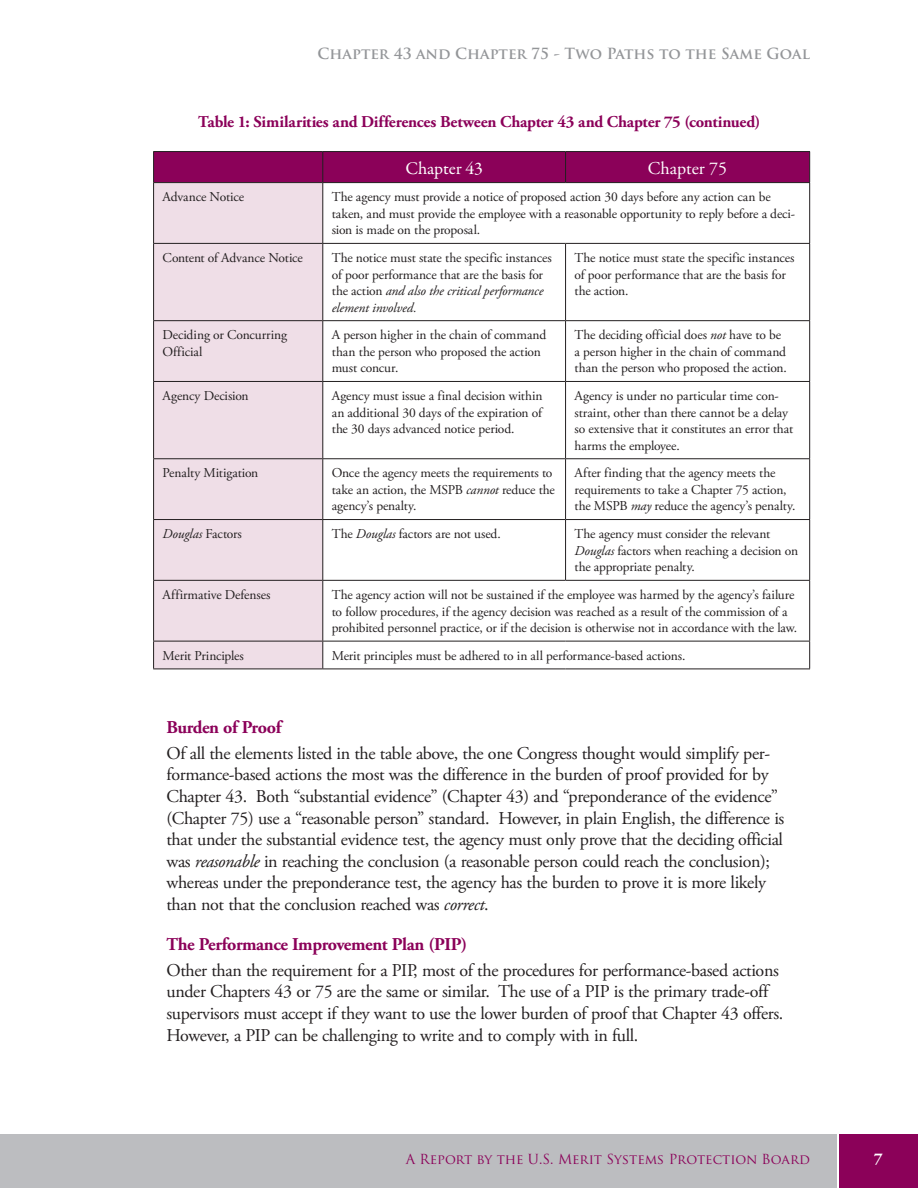
<style>
.page{position:relative;width:918px;height:1188px;background:#fff}
.page>*{position:absolute;margin:0;border:0;box-sizing:border-box;transform-origin:0 0}
.t1{font:18px/21.6px "Adobe Garamond Pro";letter-spacing:-.02em;color:#231f20}
.t2{font:700 18px "Adobe Garamond Pro";letter-spacing:-.02em;color:#8b0159}
.t3{font:18px "Garamond Premr Pro";letter-spacing:-.01em;color:#fff}
.t4{font:18px "Adobe Garamond Pro";color:#fff}
.Table_H1{font:700 16.5px "Adobe Garamond Pro";letter-spacing:-.015em;color:#8b0159}
.t5{font:700 16.5px "Adobe Garamond Pro";color:#fff}
.t6{font:700 15px "Trajan Pro";color:#939598}
.Table_P{font:13.5px/16.5px "Adobe Garamond Pro";letter-spacing:-.015em;color:#231f20}
.t7{font:13.5px "Trajan Pro";color:#8b0159}
.Table_P-2{font:italic 13.5px "Adobe Garamond Pro";letter-spacing:-.005em;color:#231f20}
.s1{font-style:italic}
.s2{font-style:normal}
</style>
<div class="page">
<div style="left:0;top:1134px;width:837px;height:54px;background:#bcbdc0"></div>
<div style="left:840px;top:1134px;width:78px;height:54px;background:#8b0159"></div>
<div style="left:154px;top:152px;width:655px;height:30px;background:#8b0159"></div>
<div style="left:154px;top:183px;width:168px;height:486px;background:#efdee7"></div>
<hr style="left:153px;top:151px;width:170px;height:1px;background:#231f20">
<hr style="left:153px;top:152px;width:1px;height:30px;background:#231f20">
<hr style="left:323px;top:151px;width:243px;height:1px;background:#231f20">
<hr style="left:322px;top:152px;width:1px;height:30px;background:#231f20">
<hr style="left:566px;top:151px;width:244px;height:1px;background:#231f20">
<hr style="left:565px;top:152px;width:1px;height:30px;background:#231f20">
<hr style="left:809px;top:152px;width:1px;height:30px;background:#231f20">
<hr style="left:153px;top:182px;width:170px;height:1px;background:#231f20">
<hr style="left:153px;top:183px;width:1px;height:60px;background:#231f20">
<hr style="left:323px;top:182px;width:243px;height:1px;background:#231f20">
<hr style="left:322px;top:183px;width:1px;height:60px;background:#231f20">
<hr style="left:566px;top:182px;width:244px;height:1px;background:#231f20">
<hr style="left:809px;top:183px;width:1px;height:60px;background:#231f20">
<hr style="left:153px;top:243px;width:170px;height:1px;background:#231f20">
<hr style="left:153px;top:244px;width:1px;height:76px;background:#231f20">
<hr style="left:323px;top:243px;width:243px;height:1px;background:#231f20">
<hr style="left:322px;top:244px;width:1px;height:76px;background:#231f20">
<hr style="left:566px;top:243px;width:244px;height:1px;background:#231f20">
<hr style="left:565px;top:244px;width:1px;height:76px;background:#231f20">
<hr style="left:809px;top:244px;width:1px;height:76px;background:#231f20">
<hr style="left:153px;top:320px;width:170px;height:1px;background:#231f20">
<hr style="left:153px;top:321px;width:1px;height:60px;background:#231f20">
<hr style="left:323px;top:320px;width:243px;height:1px;background:#231f20">
<hr style="left:322px;top:321px;width:1px;height:60px;background:#231f20">
<hr style="left:566px;top:320px;width:244px;height:1px;background:#231f20">
<hr style="left:565px;top:321px;width:1px;height:60px;background:#231f20">
<hr style="left:809px;top:321px;width:1px;height:60px;background:#231f20">
<hr style="left:153px;top:381px;width:170px;height:1px;background:#231f20">
<hr style="left:153px;top:382px;width:1px;height:76px;background:#231f20">
<hr style="left:323px;top:381px;width:243px;height:1px;background:#231f20">
<hr style="left:322px;top:382px;width:1px;height:76px;background:#231f20">
<hr style="left:566px;top:381px;width:244px;height:1px;background:#231f20">
<hr style="left:565px;top:382px;width:1px;height:76px;background:#231f20">
<hr style="left:809px;top:382px;width:1px;height:76px;background:#231f20">
<hr style="left:153px;top:458px;width:170px;height:1px;background:#231f20">
<hr style="left:153px;top:459px;width:1px;height:60px;background:#231f20">
<hr style="left:323px;top:458px;width:243px;height:1px;background:#231f20">
<hr style="left:322px;top:459px;width:1px;height:60px;background:#231f20">
<hr style="left:566px;top:458px;width:244px;height:1px;background:#231f20">
<hr style="left:565px;top:459px;width:1px;height:60px;background:#231f20">
<hr style="left:809px;top:459px;width:1px;height:60px;background:#231f20">
<hr style="left:153px;top:519px;width:170px;height:1px;background:#231f20">
<hr style="left:153px;top:520px;width:1px;height:60px;background:#231f20">
<hr style="left:323px;top:519px;width:243px;height:1px;background:#231f20">
<hr style="left:322px;top:520px;width:1px;height:60px;background:#231f20">
<hr style="left:566px;top:519px;width:244px;height:1px;background:#231f20">
<hr style="left:565px;top:520px;width:1px;height:60px;background:#231f20">
<hr style="left:809px;top:520px;width:1px;height:60px;background:#231f20">
<hr style="left:153px;top:580px;width:170px;height:1px;background:#231f20">
<hr style="left:153px;top:581px;width:1px;height:60px;background:#231f20">
<hr style="left:323px;top:580px;width:243px;height:1px;background:#231f20">
<hr style="left:322px;top:581px;width:1px;height:60px;background:#231f20">
<hr style="left:566px;top:580px;width:244px;height:1px;background:#231f20">
<hr style="left:809px;top:581px;width:1px;height:60px;background:#231f20">
<hr style="left:153px;top:641px;width:170px;height:1px;background:#231f20">
<svg style="left:153px;top:641px;width:1px;height:28px"></svg>
<hr style="left:323px;top:641px;width:243px;height:1px;background:#231f20">
<svg style="left:322px;top:641px;width:1px;height:28px"></svg>
<hr style="left:566px;top:641px;width:244px;height:1px;background:#231f20">
<svg style="left:809px;top:641px;width:1px;height:28px"></svg>
<hr style="left:153px;top:669px;width:170px;height:1px;background:#231f20">
<hr style="left:323px;top:669px;width:243px;height:1px;background:#231f20">
<hr style="left:566px;top:669px;width:244px;height:1px;background:#231f20">
<p class="t6" style="left:318px;top:45px;width:494px">Chapter 43 and Chapter 75 - Two Paths to the Same Goal</p>
<p class="Table_H1" style="left:198px;top:113px;width:564px">Table 1: Similarities and Differences Between Chapter 43 and Chapter 75 (continued)</p>
<p class="t3" style="left:405px;top:157px;width:79px">Chapter 43</p>
<p class="t4" style="left:648px;top:157px;width:81px">Chapter 75</p>
<p class="Table_P" style="left:163px;top:189px;width:83px">Advance Notice</p>
<p class="Table_P" style="left:332px;top:189px;width:465px">The agency must provide a notice of proposed action 30 days before any action can be taken, and must provide the employee with a reasonable opportunity to reply before a deci&shy;sion is made on the proposal.</p>
<p class="Table_P" style="left:163px;top:250px;width:142px">Content of Advance Notice</p>
<p class="Table_P" style="left:332px;top:250px;width:222px">The notice must state the specific instances of poor performance that are the basis for the action <span class="s1">and also the critical performance element involved.</span></p>
<p class="Table_P" style="left:575px;top:250px;width:222px">The notice must state the specific instances of poor performance that are the basis for the action.</p>
<p class="Table_P" style="left:163px;top:327px;width:126px">Deciding or Concurring<br>Official</p>
<p class="Table_P" style="left:332px;top:327px;width:216px">A person higher in the chain of command than the person who proposed the action must concur.</p>
<p class="Table_P" style="left:575px;top:327px;width:214px">The deciding official does <span class="s1">not</span> have to be a person higher in the chain of command than the person who proposed the action.</p>
<p class="Table_P" style="left:163px;top:388px;width:88px">Agency Decision</p>
<p class="Table_P" style="left:332px;top:388px;width:213px;text-align:justify">Agency must issue a final decision within an additional 30 days of the expiration of the 30 days advanced notice period.</p>
<p class="Table_P" style="left:575px;top:388px;width:220px">Agency is under no particular time con&shy;straint, other than there cannot be a delay so extensive that it constitutes an error that harms the employee.</p>
<p class="Table_P" style="left:163px;top:465px;width:97px">Penalty Mitigation</p>
<p class="Table_P" style="left:332px;top:465px;width:225px">Once the agency meets the requirements to take an action, the MSPB <span class="s1">cannot</span> reduce the agency’s penalty.</p>
<p class="Table_P" style="left:575px;top:465px;width:222px">After finding that the agency meets the requirements to take a Chapter 75 action, the MSPB <span class="s1">may</span> reduce the agency’s penalty.</p>
<p class="Table_P-2" style="left:163px;top:526px;width:81px">Douglas <span class="s2">Factors</span></p>
<p class="Table_P" style="left:332px;top:526px;width:171px">The <span class="s1">Douglas</span> factors are not used.</p>
<p class="Table_P" style="left:575px;top:526px;width:225px">The agency must consider the relevant<br><span class="s1">Douglas</span> factors when reaching a decision on the appropriate penalty.</p>
<p class="Table_P" style="left:163px;top:587px;width:109px">Affirmative Defenses</p>
<p class="Table_P" style="left:332px;top:587px;width:467px">The agency action will not be sustained if the employee was harmed by the agency’s failure to follow procedures, if the agency decision was reached as a result of the commission of a prohibited personnel practice, or if the decision is otherwise not in accordance with the law.</p>
<p class="Table_P" style="left:163px;top:648px;width:83px">Merit Principles</p>
<p class="Table_P" style="left:332px;top:648px;width:355px">Merit principles must be adhered to in all performance-based actions.</p>
<h2 class="t2" style="left:166px;top:717px;width:116px">Burden of Proof</h2>
<p class="t1" style="left:166px;top:743px;width:619px">Of all the elements listed in the table above, the one Congress thought would simplify per&shy;formance-based actions the most was the difference in the burden of proof provided for by Chapter 43. Both “substantial evidence” (Chapter 43) and “preponderance of the evidence” (Chapter 75) use a “reasonable person” standard. However, in plain English, the difference is that under the substantial evidence test, the agency must only prove that the deciding official was <span class="s1">reasonable</span> in reaching the conclusion (a reasonable person could reach the conclusion); whereas under the preponderance test, the agency has the burden to prove it is more likely than not that the conclusion reached was <span class="s1">correct</span>.</p>
<h2 class="t2" style="left:166px;top:933px;width:302px">The Performance Improvement Plan (PIP)</h2>
<p class="t1" style="left:166px;top:960px;width:618px">Other than the requirement for a PIP, most of the procedures for performance-based actions under Chapters 43 or 75 are the same or similar. The use of a PIP is the primary trade-off supervisors must accept if they want to use the lower burden of proof that Chapter 43 offers.<br>However, a PIP can be challenging to write and to comply with in full.</p>
<p class="t7" style="left:406px;top:1150px;width:406px">A Report by the U.S. Merit Systems Protection Board</p>
<p class="t5" style="left:874px;top:1150px;width:10px">7</p>
</div>
